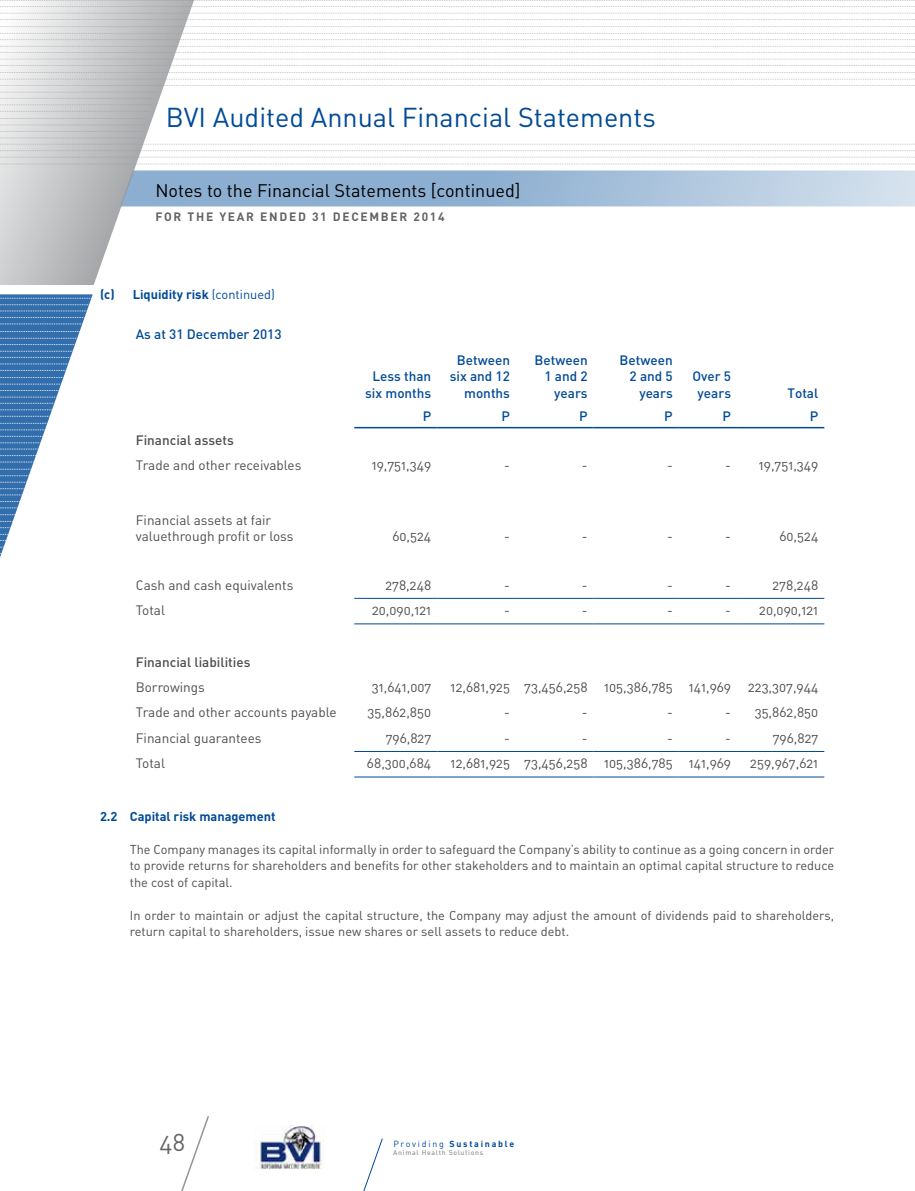
<style>
.page{position:relative;width:915px;height:1191px;background:#fff}
.page>*{position:absolute;margin:0;border:0;box-sizing:border-box;transform-origin:0 0}
.t1{font:27px "DIN Regular Alternate";color:#004a97}
.t2{font:24px "DIN Regular Alternate";color:#636466}
.t3{font:18px "DIN Regular Alternate";color:#000}
.t4{font:13.5px/16.5px "DIN Regular Alternate";color:#4d4d4f}
.t5{font:500 13.5px/16.5px "DIN";color:#004a97;text-align:right}
.t6{font:500 13.5px "DIN";color:#4d4d4f}
.t7{font:12.75px/16.5px "DIN Regular Alternate";color:#4d4d4f;text-align:justify}
.t8{font:700 12.75px "DIN";color:#004a97}
.t9{font:700 12px "DIN";letter-spacing:.14em;color:#636466}
.t10{font:700 8.85px "DIN";letter-spacing:.2em;color:#004a97}
.t11{font:500 6.9px "DIN";letter-spacing:.1em;color:#939598}
.s1{font-family:"DIN Regular Alternate";font-weight:400}
</style>
<div class="page">
<svg style="left:213px;top:164px;width:702px;height:42px;background:#b1c8de"></svg>
<svg style="left:213px;top:72px;width:702px;height:1px"></svg>
<svg style="left:213px;top:26px;width:702px;height:1px"></svg>
<svg style="left:213px;top:157px;width:702px;height:1px"></svg>
<svg style="left:213px;top:79px;width:702px;height:7px"></svg>
<svg style="left:213px;top:33px;width:702px;height:7px"></svg>
<svg style="left:213px;top:13px;width:702px;height:7px"></svg>
<svg style="left:213px;top:59px;width:702px;height:7px"></svg>
<svg style="left:213px;top:0;width:702px;height:7px"></svg>
<svg style="left:213px;top:46px;width:702px;height:7px"></svg>
<svg style="left:213px;top:143px;width:702px;height:8px"></svg>
<hr style="left:354px;top:598px;width:83px;height:1px;background:#004a97">
<hr style="left:437px;top:598px;width:79px;height:1px;background:#004a97">
<hr style="left:516px;top:598px;width:77px;height:1px;background:#004a97">
<hr style="left:593px;top:598px;width:85px;height:1px;background:#004a97">
<hr style="left:678px;top:598px;width:58px;height:1px;background:#004a97">
<hr style="left:736px;top:598px;width:88px;height:1px;background:#004a97">
<hr style="left:354px;top:751px;width:83px;height:1px;background:#004a97">
<hr style="left:437px;top:751px;width:79px;height:1px;background:#004a97">
<hr style="left:516px;top:751px;width:77px;height:1px;background:#004a97">
<hr style="left:593px;top:751px;width:85px;height:1px;background:#004a97">
<hr style="left:678px;top:751px;width:58px;height:1px;background:#004a97">
<hr style="left:736px;top:751px;width:88px;height:1px;background:#004a97">
<hr style="left:354px;top:776px;width:83px;height:1px;background:#004a97">
<hr style="left:437px;top:776px;width:79px;height:1px;background:#004a97">
<hr style="left:516px;top:776px;width:77px;height:1px;background:#004a97">
<hr style="left:593px;top:776px;width:85px;height:1px;background:#004a97">
<hr style="left:678px;top:776px;width:58px;height:1px;background:#004a97">
<hr style="left:736px;top:776px;width:88px;height:1px;background:#004a97">
<hr style="left:354px;top:623px;width:83px;height:1px;background:#004a97">
<hr style="left:437px;top:623px;width:79px;height:1px;background:#004a97">
<hr style="left:516px;top:623px;width:77px;height:1px;background:#004a97">
<hr style="left:593px;top:623px;width:85px;height:1px;background:#004a97">
<hr style="left:678px;top:623px;width:58px;height:1px;background:#004a97">
<hr style="left:736px;top:623px;width:88px;height:1px;background:#004a97">
<hr style="left:354px;top:427px;width:83px;height:1px;background:#004a97">
<hr style="left:437px;top:427px;width:79px;height:1px;background:#004a97">
<hr style="left:516px;top:427px;width:77px;height:1px;background:#004a97">
<hr style="left:593px;top:427px;width:85px;height:1px;background:#004a97">
<hr style="left:678px;top:427px;width:58px;height:1px;background:#004a97">
<hr style="left:736px;top:427px;width:88px;height:1px;background:#004a97">
<img style="left:254px;top:1125px;width:69px;height:44px">
<svg style="left:181px;top:1116px;width:28px;height:75px"></svg>
<svg style="left:363px;top:1138px;width:19px;height:53px"></svg>
<svg style="left:0;top:0;width:213px;height:285px"></svg>
<svg style="left:0;top:294px;width:93px;height:263px"></svg>
<h1 class="t1" style="left:166px;top:100px;width:491px">BVI Audited Annual Financial Statements</h1>
<h3 class="t3" style="left:155px;top:179px;width:366px">Notes to the Financial Statements [continued]</h3>
<p class="t9" style="left:155px;top:209px;width:291px">for the year ended 31 December 2014</p>
<p class="t8" style="left:100px;top:286px;width:176px">(c) Liquidity risk <span class="s1">(continued)</span></p>
<p class="t5" style="left:136px;top:325px;width:147px">As at 31 December 2013</p>
<p class="t5" style="left:365px;top:367px;width:68px;text-align:center">Less than six months</p>
<p class="t5" style="left:449px;top:351px;width:62px">Between six and 12 months</p>
<p class="t5" style="left:534px;top:351px;width:55px">Between<br>1 and 2 years</p>
<p class="t5" style="left:619px;top:351px;width:55px">Between<br>2 and 5 years</p>
<p class="t5" style="left:692px;top:367px;width:40px;text-align:center">Over 5 years</p>
<p class="t5" style="left:787px;top:384px;width:32px">Total</p>
<p class="t5" style="left:422px;top:407px;width:10px">P</p>
<p class="t5" style="left:501px;top:407px;width:10px">P</p>
<p class="t5" style="left:579px;top:407px;width:10px">P</p>
<p class="t5" style="left:664px;top:407px;width:10px">P</p>
<p class="t5" style="left:722px;top:407px;width:10px">P</p>
<p class="t5" style="left:809px;top:407px;width:10px">P</p>
<p class="t6" style="left:136px;top:431px;width:99px">Financial assets</p>
<p class="t4" style="left:136px;top:457px;width:167px">Trade and other receivables</p>
<p class="t4" style="left:371px;top:457px;width:61px">19,751,349</p>
<p class="t4" style="left:504px;top:457px;width:7px">-</p>
<p class="t4" style="left:581px;top:457px;width:7px">-</p>
<p class="t4" style="left:666px;top:457px;width:7px">-</p>
<p class="t4" style="left:725px;top:457px;width:94px">- 19,751,349</p>
<p class="t4" style="left:136px;top:511px;width:159px">Financial assets at fair valuethrough profit or loss</p>
<p class="t4" style="left:392px;top:528px;width:40px">60,524</p>
<p class="t4" style="left:504px;top:528px;width:7px">-</p>
<p class="t4" style="left:581px;top:528px;width:7px">-</p>
<p class="t4" style="left:666px;top:528px;width:7px">-</p>
<p class="t4" style="left:725px;top:528px;width:7px">-</p>
<p class="t4" style="left:779px;top:528px;width:40px">60,524</p>
<p class="t4" style="left:136px;top:576px;width:159px">Cash and cash equivalents</p>
<p class="t4" style="left:385px;top:576px;width:47px">278,248</p>
<p class="t4" style="left:504px;top:576px;width:7px">-</p>
<p class="t4" style="left:581px;top:576px;width:7px">-</p>
<p class="t4" style="left:666px;top:576px;width:7px">-</p>
<p class="t4" style="left:725px;top:576px;width:7px">-</p>
<p class="t4" style="left:772px;top:576px;width:47px">278,248</p>
<p class="t4" style="left:136px;top:602px;width:31px">Total</p>
<p class="t4" style="left:372px;top:602px;width:61px">20,090,121</p>
<p class="t4" style="left:504px;top:602px;width:7px">-</p>
<p class="t4" style="left:581px;top:602px;width:7px">-</p>
<p class="t4" style="left:666px;top:602px;width:7px">-</p>
<p class="t4" style="left:725px;top:602px;width:94px">- 20,090,121</p>
<p class="t6" style="left:136px;top:653px;width:116px">Financial liabilities</p>
<p class="t4" style="left:136px;top:678px;width:70px">Borrowings</p>
<p class="t4" style="left:371px;top:678px;width:61px">31,641,007</p>
<p class="t4" style="left:450px;top:678px;width:282px">12,681,925 73,456,258 105,386,785 141,969</p>
<p class="t4" style="left:747px;top:678px;width:72px">223,307,944</p>
<p class="t4" style="left:136px;top:704px;width:202px">Trade and other accounts payable</p>
<p class="t4" style="left:367px;top:704px;width:65px">35,862,850</p>
<p class="t4" style="left:504px;top:704px;width:7px">-</p>
<p class="t4" style="left:581px;top:704px;width:7px">-</p>
<p class="t4" style="left:666px;top:704px;width:7px">-</p>
<p class="t4" style="left:725px;top:704px;width:94px">- 35,862,850</p>
<p class="t4" style="left:136px;top:729px;width:127px">Financial guarantees</p>
<p class="t4" style="left:385px;top:729px;width:47px">796,827</p>
<p class="t4" style="left:504px;top:729px;width:7px">-</p>
<p class="t4" style="left:581px;top:729px;width:7px">-</p>
<p class="t4" style="left:666px;top:729px;width:7px">-</p>
<p class="t4" style="left:725px;top:729px;width:7px">-</p>
<p class="t4" style="left:772px;top:729px;width:47px">796,827</p>
<p class="t4" style="left:136px;top:755px;width:31px">Total</p>
<p class="t4" style="left:367px;top:755px;width:66px">68,300,684</p>
<p class="t4" style="left:450px;top:755px;width:282px">12,681,925 73,456,258 105,386,785 141,969</p>
<p class="t4" style="left:750px;top:755px;width:70px">259,967,621</p>
<p class="t8" style="left:100px;top:808px;width:177px">2.2 Capital risk management</p>
<p class="t7" style="left:130px;top:840px;width:705px">The Company manages its capital informally in order to safeguard the Company’s ability to continue as a going concern in order to provide returns for shareholders and benefits for other stakeholders and to maintain an optimal capital structure to reduce the cost of capital.</p>
<p class="t7" style="left:130px;top:906px;width:705px">In order to maintain or adjust the capital structure, the Company may adjust the amount of dividends paid to shareholders, return capital to shareholders, issue new shares or sell assets to reduce debt.</p>
<h2 class="t2" style="left:159px;top:1127px;width:27px">48</h2>
<p class="t10" style="left:393px;top:1137px;width:122px"><span class="s1">Providing</span> Sustainable</p>
<p class="t11" style="left:393px;top:1148px;width:91px">Animal Health Solutions</p>
</div>
